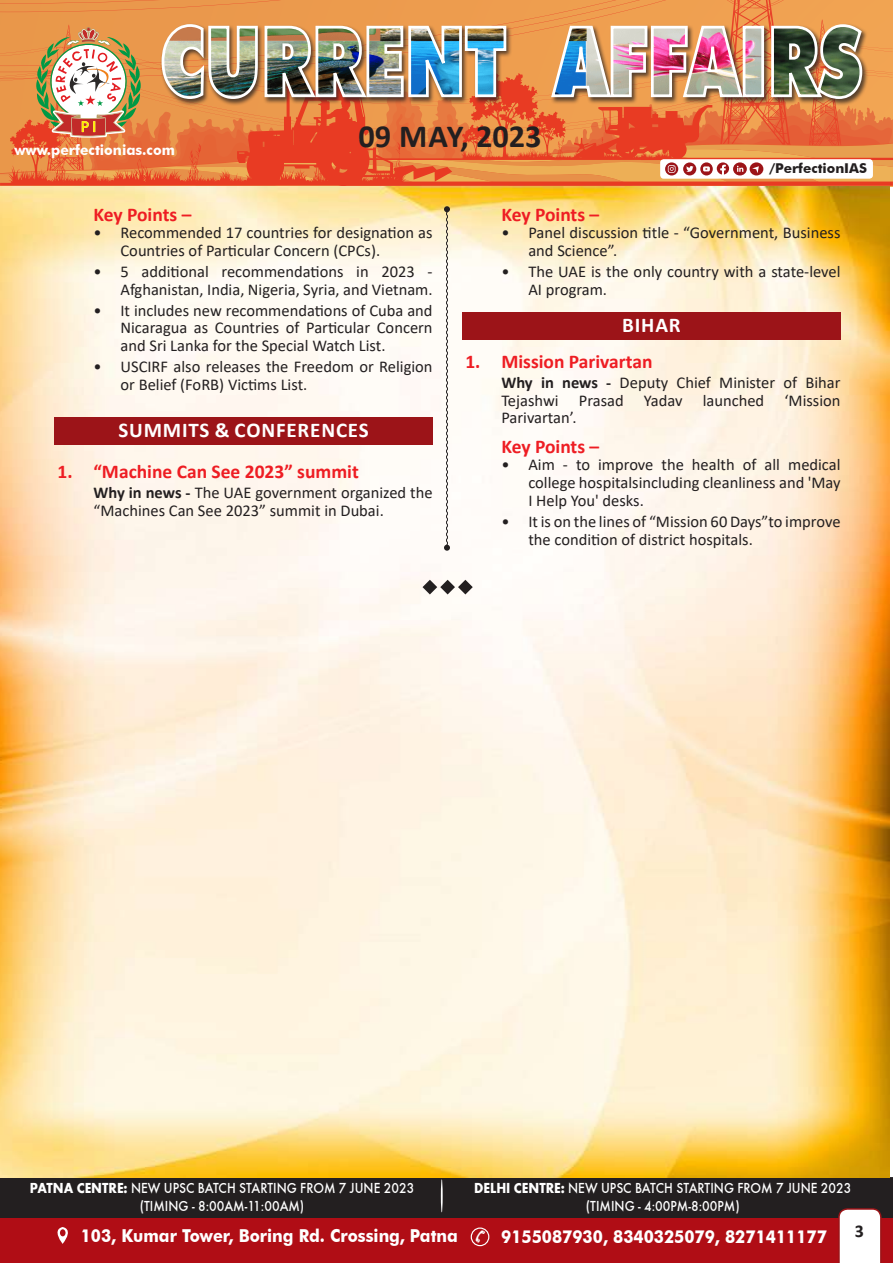
<style>
.page{position:relative;width:893px;height:1263px;background:#fff}
.page>*{position:absolute;margin:0;border:0;box-sizing:border-box;transform-origin:0 0}
.t1{font:700 32.25px "Calibri";color:#231f20}
.t2{font:700 21px "Calibri";letter-spacing:.04em;color:#fff}
.t3{font:700 19.5px "Calibri";color:#ee1d23}
.t4{font:700 18px "Calibri";color:#231f20}
.t5{font:700 17.85px "Futura BT";color:#fff;scale:.91 1}
.t6{font:16.5px/17.9px "Calibri";color:#231f20}
.t7{font:15px/18px "Futura T Medium";color:#fff;text-align:center;scale:.9 1}
.t8{font:700 14.4px "Futura BT";color:#fff}
.t9{font:700 13.5px "Futura BT";color:#231f20}
.s1{font-weight:700}
.s2{font-family:"Futura T Bold"}
</style>
<div class="page">
<div style="left:0;top:1177px;width:893px;height:41px;background:#231f20"></div>
<svg style="left:0;top:0;width:893px;height:19px;background:#ec9a4d"></svg>
<img style="left:0;top:19px;width:893px;height:167px">
<div style="left:0;top:1208px;width:886px;height:55px;background:#231f20"></div>
<div style="left:0;top:1218px;width:893px;height:45px;background:#b00d15"></div>
<svg style="left:471px;top:1228px;width:18px;height:17px"></svg>
<div style="left:471px;top:1227px;width:18px;height:19px;border:1px solid #fff;border-radius:50%"></div>
<svg style="left:57px;top:1227px;width:11px;height:17px"></svg>
<div style="left:60px;top:1229px;width:6px;height:7px;background:#b00d15;border-radius:50%"></div>
<svg style="left:838px;top:1208px;width:44px;height:55px;background:#f0e2e2"></svg>
<hr style="left:441px;top:1179px;width:2px;height:33px;background:#fff;border-radius:50%">
<img style="left:0;top:186px;width:889px;height:991px">
<div style="left:54px;top:417px;width:379px;height:28px;background:#9c1418"></div>
<div style="left:462px;top:312px;width:378px;height:28px;background:#9c1418"></div>
<svg style="left:188px;top:206px;width:510px;height:666px"></svg>
<svg style="left:475px;top:1230px;width:11px;height:13px"></svg>
<p class="t8" style="left:14px;top:141px;width:162px">www.perfectionias.com</p>
<h1 class="t1" style="left:358px;top:114px;width:185px">09 MAY, 2023</h1>
<p class="t9" style="left:769px;top:160px;width:99px">/PerfectionIAS</p>
<p class="t3" style="left:93px;top:201px;width:99px">Key Points –</p>
<p class="t6" style="left:120px;top:223px;width:314px;text-indent:-27px">• Recommended 17 countries for designation as<br>Countries of Particular Concern (CPCs).</p>
<p class="t6" style="left:93px;top:262px;width:341px;text-align:right">• 5 additional recommendations in 2023 -<br>Afghanistan, India, Nigeria, Syria, and Vietnam.</p>
<p class="t6" style="left:120px;top:301px;width:314px;text-align:justify;text-indent:-27px">• It includes new recommendations of Cuba and Nicaragua as Countries of Particular Concern and Sri Lanka for the Special Watch List.</p>
<p class="t6" style="left:120px;top:357px;width:314px;text-indent:-27px">• USCIRF also releases the Freedom or Religion or Belief (FoRB) Victims List.</p>
<p class="t2" style="left:118px;top:415px;width:252px">SUMMITS &amp; CONFERENCES</p>
<p class="t3" style="left:57px;top:458px;width:303px">1. “Machine Can See 2023” summit</p>
<p class="t6" style="left:93px;top:484px;width:341px"><span class="s1">Why in news -</span> The UAE government organized the “Machines Can See 2023” summit in Dubai.</p>
<p class="t3" style="left:501px;top:201px;width:99px">Key Points –</p>
<p class="t6" style="left:528px;top:223px;width:314px;text-indent:-27px">• Panel discussion title - “Government, Business and Science”.</p>
<p class="t6" style="left:528px;top:262px;width:314px;text-indent:-27px">• The UAE is the only country with a state-level<br>AI program.</p>
<p class="t2" style="left:622px;top:310px;width:60px">BIHAR</p>
<p class="t3" style="left:465px;top:347px;width:189px">1. Mission Parivartan</p>
<p class="t6" style="left:501px;top:373px;width:341px;text-align:justify"><span class="s1">Why in news -</span> Deputy Chief Minister of Bihar Tejashwi Prasad Yadav launched ‘Mission Parivartan’.</p>
<p class="t3" style="left:501px;top:433px;width:99px">Key Points –</p>
<p class="t6" style="left:528px;top:455px;width:314px;text-align:justify;text-indent:-27px">• Aim - to improve the health of all medical college hospitalsincluding cleanliness and 'May I Help You' desks.</p>
<p class="t6" style="left:528px;top:512px;width:314px;text-indent:-27px">• It is on the lines of “Mission 60 Days”to improve the condition of district hospitals.</p>
<p class="t7" style="left:30px;top:1179px;width:429px"><span class="s2">PATNA CENTRE:</span> NEW UPSC BATCH STARTING FROM 7 JUNE 2023 (TIMING - 8:00AM-11:00AM)</p>
<p class="t7" style="left:474px;top:1179px;width:421px"><span class="s2">DELHI CENTRE:</span> NEW UPSC BATCH STARTING FROM 7 JUNE 2023 (TIMING - 4:00PM-8:00PM)</p>
<p class="t5" style="left:81px;top:1225px;width:416px">103, Kumar Tower, Boring Rd. Crossing, Patna</p>
<p class="t5" style="left:501px;top:1226px;width:359px">9155087930, 8340325079, 8271411177</p>
<p class="t4" style="left:855px;top:1218px;width:11px">3</p>
</div>
